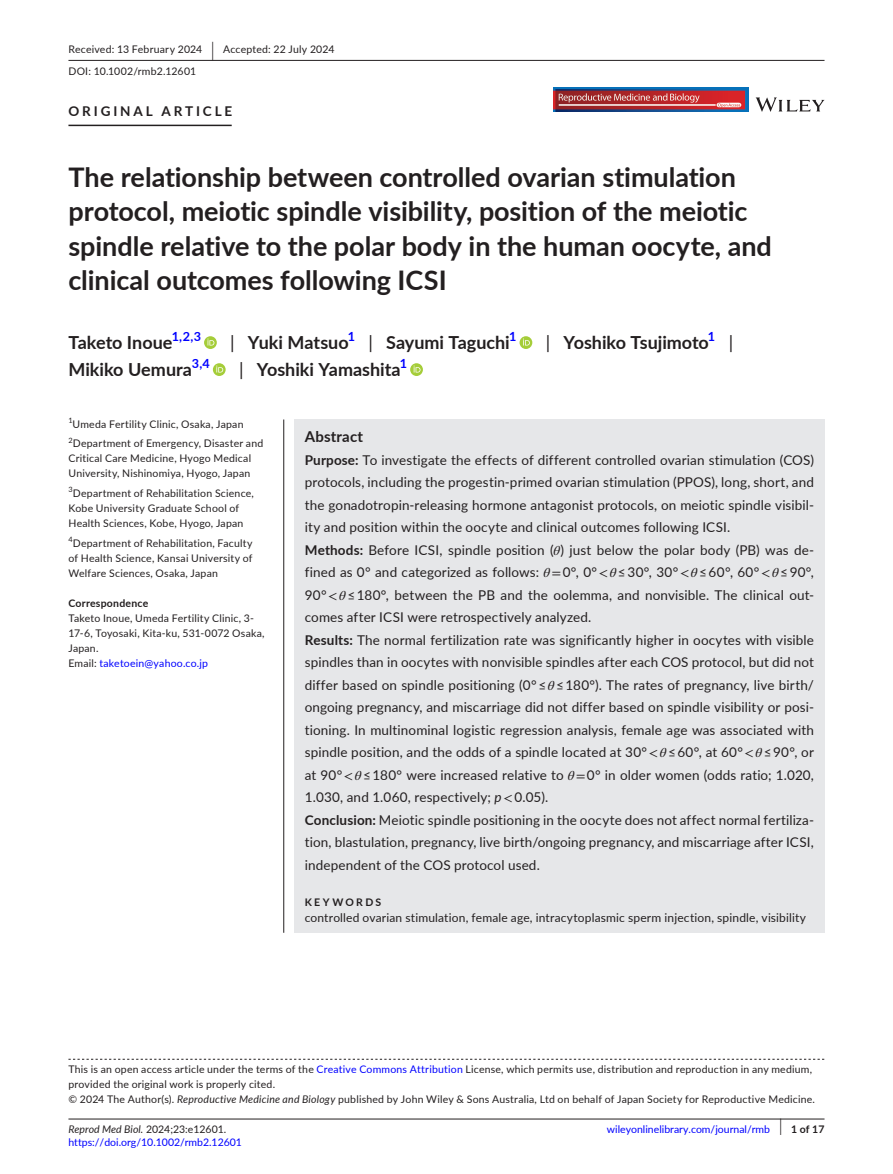
<style>
.page{position:relative;width:893px;height:1174px;background:#fff}
.page>*{position:absolute;margin:0;border:0;box-sizing:border-box;transform-origin:0 0}
.t1{font:700 27px/34.5px "Lato";letter-spacing:-.005em;color:#231f20}
.t2{font:700 18px "Lato";letter-spacing:-.005em;color:#231f20}
.t3{font:18px "Lato";color:#231f20}
.t4{font:700 15px "Lato";letter-spacing:.015em;color:#231f20}
.t5{font:13.5px/22.5px "Lato";letter-spacing:.01em;color:#231f20}
.t6{font:700 13.5px "Lato";letter-spacing:.215em;color:#231f20}
.t7{font:700 12.6px "Lato";color:#00f}
.t8{font:12px "Lato";letter-spacing:.015em;color:#231f20}
.t9{font:10.5px/15px "Lato";letter-spacing:.02em;color:#231f20}
.t10{font:10.5px "Lato";color:#00f}
.t11{font:10.5px "Lato";color:#231f20}
.t12{font:700 10.5px "Lato";letter-spacing:.02em;color:#231f20}
.t13{font:700 10.5px "Lato";letter-spacing:.22em;color:#231f20}
.s1{font-size:19.65px}
.s2{font-weight:400}
.s3{color:#00f}
.s4{font-weight:700}
.s5{font-family:"STIX";font-style:italic}
.s6{font-family:"STIX"}
.s7{font-style:italic}
.s8{font-weight:400;font-size:17.4px}
</style>
<div class="page">
<hr style="left:68px;top:1118px;width:756px;height:1px;background:#231f20">
<svg style="left:756px;top:97px;width:68px;height:15px"></svg>
<img style="left:554px;top:87px;width:194px;height:25px">
<hr style="left:68px;top:60px;width:756px;height:1px;background:#231f20">
<hr style="left:68px;top:125px;width:164px;height:1px;background:#231f20">
<svg style="left:204px;top:336px;width:13px;height:13px"></svg>
<svg style="left:207px;top:338px;width:7px;height:7px"></svg>
<svg style="left:520px;top:336px;width:12px;height:13px"></svg>
<svg style="left:523px;top:338px;width:7px;height:7px"></svg>
<svg style="left:213px;top:363px;width:13px;height:13px"></svg>
<svg style="left:216px;top:365px;width:7px;height:7px"></svg>
<svg style="left:410px;top:363px;width:13px;height:13px"></svg>
<svg style="left:414px;top:365px;width:6px;height:7px"></svg>
<svg style="left:68px;top:1058px;width:756px;height:1px"></svg>
<div style="left:294px;top:419px;width:530px;height:513px;background:#e6e7e9"></div>
<hr style="left:283px;top:419px;width:1px;height:513px;background:#231f20">
<p class="t9" style="left:68px;top:38px;width:268px;line-height:21.8px">Received: 13 February 2024 <span class="s1">|</span> Accepted: 22 July 2024<br>DOI: 10.1002/rmb2.12601</p>
<p class="t6" style="left:68px;top:101px;width:165px">ORIGINAL ARTICLE</p>
<h1 class="t1" style="left:68px;top:159px;width:705px">The relationship between controlled ovarian stimulation protocol, meiotic spindle visibility, position of the meiotic spindle relative to the polar body in the human oocyte, and clinical outcomes following ICSI</h1>
<h2 class="t2" style="left:68px;top:329px;width:105px">Taketo Inoue</h2>
<p class="t7" style="left:172px;top:327px;width:31px">1,2,3</p>
<h2 class="t2" style="left:230px;top:329px;width:120px"><span class="s2">|</span> Yuki Matsuo</h2>
<p class="t7" style="left:348px;top:327px;width:9px">1</p>
<h2 class="t2" style="left:369px;top:329px;width:143px"><span class="s2">|</span> Sayumi Taguchi</h2>
<p class="t7" style="left:509px;top:327px;width:9px">1</p>
<h2 class="t2" style="left:546px;top:329px;width:165px"><span class="s2">|</span> Yoshiko Tsujimoto</h2>
<p class="t7" style="left:708px;top:327px;width:9px">1</p>
<h2 class="t3" style="left:729px;top:329px;width:6px">|</h2>
<h2 class="t2" style="left:68px;top:356px;width:125px">Mikiko Uemura</h2>
<p class="t7" style="left:192px;top:354px;width:19px">3,4</p>
<h2 class="t2" style="left:239px;top:356px;width:163px"><span class="s2">|</span> Yoshiki Yamashita</h2>
<p class="t7" style="left:400px;top:354px;width:9px">1</p>
<p class="t9" style="left:68px;top:414px;width:196px;line-height:19.5px"><sup>1</sup>Umeda Fertility Clinic, Osaka, Japan<br><sup>2</sup>Department of Emergency, Disaster and</p>
<p class="t9" style="left:68px;top:451px;width:184px">Critical Care Medicine, Hyogo Medical<br>University, Nishinomiya, Hyogo, Japan</p>
<p class="t9" style="left:68px;top:485px;width:187px"><sup>3</sup>Department of Rehabilitation Science,<br>Kobe University Graduate School of<br>Health Sciences, Kobe, Hyogo, Japan</p>
<p class="t9" style="left:68px;top:535px;width:186px;text-align:justify"><sup>4</sup>Department of Rehabilitation, Faculty of Health Science, Kansai University of Welfare Sciences, Osaka, Japan</p>
<p class="t12" style="left:68px;top:595px;width:81px">Correspondence</p>
<p class="t9" style="left:68px;top:610px;width:198px">Taketo Inoue, Umeda Fertility Clinic, 3-<br>17-6, Toyosaki, Kita-ku, 531-0072 Osaka,<br>Japan.<br>Email: <span class="s3">taketoein@yahoo.co.jp</span></p>
<p class="t4" style="left:305px;top:425px;width:60px">Abstract</p>
<p class="t5" style="left:305px;top:448px;width:511px"><span class="s4">Purpose:</span> To investigate the effects of different controlled ovarian stimulation (COS) protocols, including the progestin-primed ovarian stimulation (PPOS), long, short, and the gonadotropin-releasing hormone antagonist protocols, on meiotic spindle visibil&shy;ity and position within the oocyte and clinical outcomes following ICSI.<br><span class="s4">Methods:</span> Before ICSI, spindle position (<span class="s5">θ</span>) just below the polar body (PB) was de&shy;fined as 0° and categorized as follows: <span class="s5">θ</span><span class="s6">=</span> 0°, 0° <span class="s6">&lt;</span><span class="s5">θ</span> ≤ 30°, 30° <span class="s6">&lt;</span><span class="s5">θ</span> ≤ 60°, 60° <span class="s6">&lt;</span><span class="s5">θ</span> ≤ 90°, 90° <span class="s6">&lt;</span><span class="s5">θ</span> ≤ 180°, between the PB and the oolemma, and nonvisible. The clinical out&shy;comes after ICSI were retrospectively analyzed.<br><span class="s4">Results:</span> The normal fertilization rate was significantly higher in oocytes with visible spindles than in oocytes with nonvisible spindles after each COS protocol, but did not differ based on spindle positioning (0° ≤ <span class="s5">θ</span> ≤ 180°). The rates of pregnancy, live birth/ ongoing pregnancy, and miscarriage did not differ based on spindle visibility or posi&shy;tioning. In multinominal logistic regression analysis, female age was associated with spindle position, and the odds of a spindle located at 30° <span class="s6">&lt;</span><span class="s5">θ</span> ≤ 60°, at 60° <span class="s6">&lt;</span><span class="s5">θ</span> ≤ 90°, or at 90° <span class="s6">&lt;</span><span class="s5">θ</span> ≤ 180° were increased relative to <span class="s5">θ</span><span class="s6">=</span> 0° in older women (odds ratio; 1.020, 1.030, and 1.060, respectively; <span class="s7">p</span><span class="s6">&lt;</span> 0.05).<br><span class="s4">Conclusion:</span> Meiotic spindle positioning in the oocyte does not affect normal fertiliza&shy;tion, blastulation, pregnancy, live birth/ongoing pregnancy, and miscarriage after ICSI, independent of the COS protocol used.</p>
<p class="t13" style="left:305px;top:894px;width:78px">KEYWORDS</p>
<p class="t8" style="left:305px;top:909px;width:503px">controlled ovarian stimulation, female age, intracytoplasmic sperm injection, spindle, visibility</p>
<p class="t9" style="left:68px;top:1061px;width:748px">This is an open access article under the terms of the <span class="s3">Creative Commons Attribution</span> License, which permits use, distribution and reproduction in any medium, provided the original work is properly cited.<br>© 2024 The Author(s). <span class="s7">Reproductive Medicine and Biology</span> published by John Wiley &amp; Sons Australia, Ltd on behalf of Japan Society for Reproductive Medicine.</p>
<p class="t11" style="left:68px;top:1121px;width:159px"><span class="s7">Reprod Med Biol.</span> 2024;23:e12601.</p>
<p class="t12" style="left:779px;top:1121px;width:46px"><span class="s8">|</span> 1 of 17</p>
<p class="t10" style="left:68px;top:1135px;width:175px">https://doi.org/10.1002/rmb2.12601</p>
<p class="t10" style="left:607px;top:1121px;width:165px">wileyonlinelibrary.com/journal/rmb</p>
</div>
